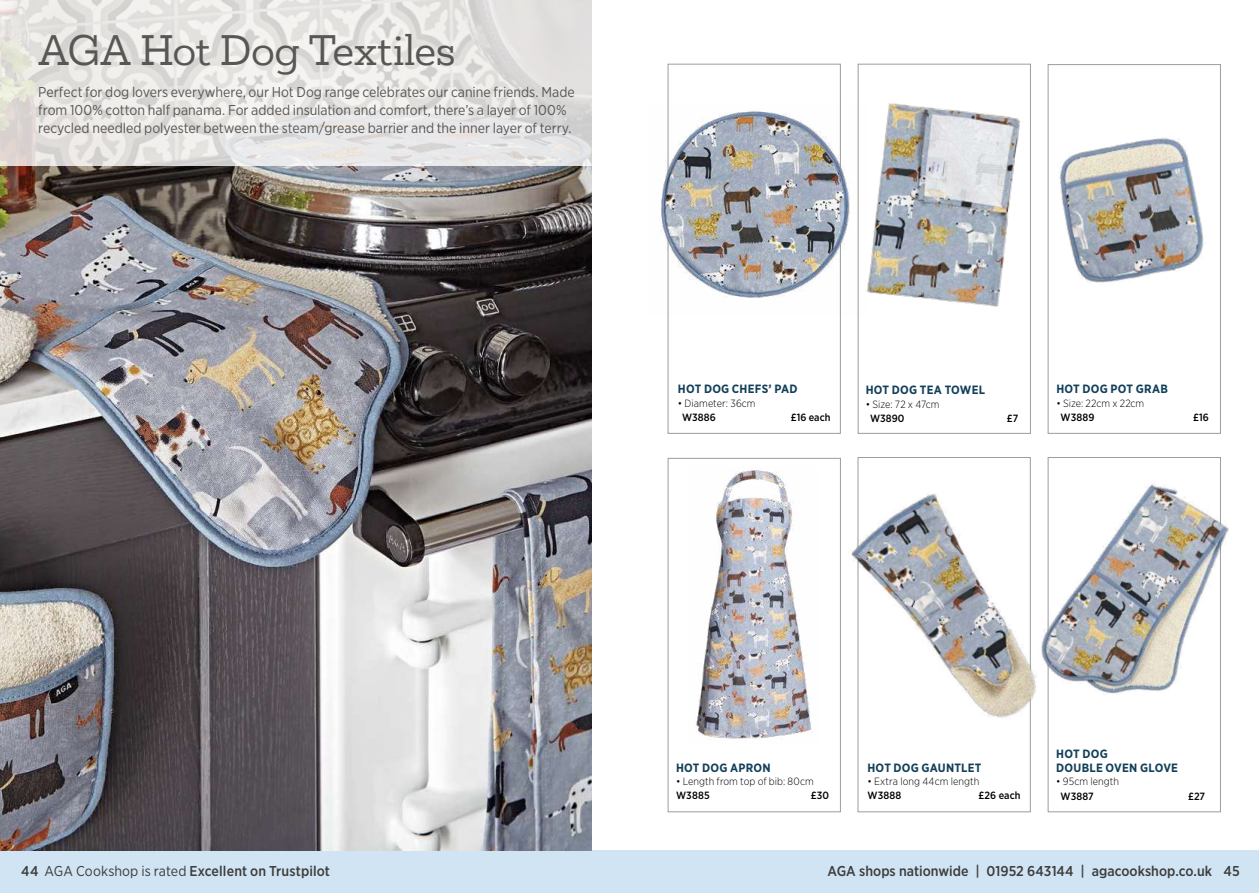
<style>
.page{position:relative;width:1259px;height:893px;background:#fff}
.page>*{position:absolute;margin:0;border:0;box-sizing:border-box;transform-origin:0 0}
.t1{font:39px "Mokoko";letter-spacing:-.015em;color:#575756}
.t2{font:14.25px/18px "Gotham Narrow";color:#575756}
.t3{font:500 14.25px "Gotham Narrow";color:#3c3c3b}
.t4{font:700 12px/13.5px "Gotham Narrow";letter-spacing:.02em;color:#123f59}
.t5{font:300 10.5px "Gotham Narrow";letter-spacing:.005em;color:#000}
.t6{font:500 10.5px "Gotham Narrow";letter-spacing:.005em;color:#000}
.s1{font-weight:400}
</style>
<div class="page">
<div style="left:0;top:850px;width:629px;height:43px;background:#d0e4f3"></div>
<div style="left:629px;top:850px;width:630px;height:43px;background:#d0e4f3"></div>
<img style="left:0;top:166px;width:591px;height:684px">
<svg style="left:0;top:0;width:592px;height:166px;background:#e5e3e1"></svg>
<div style="left:667px;top:64px;width:173px;height:370px;border:1px solid #9d9d9c"></div>
<div style="left:668px;top:458px;width:173px;height:354px;border:1px solid #9d9d9c"></div>
<img style="left:1087px;top:457px;width:142px;height:286px">
<img style="left:696px;top:470px;width:117px;height:269px">
<img style="left:857px;top:86px;width:174px;height:245px">
<img style="left:1059px;top:107px;width:162px;height:208px">
<img style="left:817px;top:457px;width:270px;height:300px">
<div style="left:1047px;top:64px;width:173px;height:370px;border:1px solid #9d9d9c"></div>
<img style="left:661px;top:102px;width:204px;height:213px">
<h1 class="t1" style="left:38px;top:24px;width:419px">AGA Hot Dog Textiles</h1>
<p class="t2" style="left:38px;top:83px;width:538px">Perfect for dog lovers everywhere, our Hot Dog range celebrates our canine friends. Made from 100% cotton half panama. For added insulation and comfort, there’s a layer of 100% recycled needled polyester between the steam/grease barrier and the inner layer of terry.</p>
<p class="t4" style="left:678px;top:382px;width:121px">HOT DOG CHEFS’ PAD</p>
<p class="t5" style="left:678px;top:396px;width:79px">• Diameter: 36cm</p>
<p class="t6" style="left:682px;top:411px;width:35px">W3886</p>
<p class="t6" style="left:790px;top:411px;width:41px">£16 each</p>
<p class="t4" style="left:865px;top:383px;width:121px">HOT DOG TEA TOWEL</p>
<p class="t5" style="left:865px;top:398px;width:75px">• Size: 72 x 47cm</p>
<p class="t6" style="left:870px;top:412px;width:36px">W3890</p>
<p class="t6" style="left:1007px;top:412px;width:13px">£7</p>
<p class="t4" style="left:1056px;top:382px;width:113px">HOT DOG POT GRAB</p>
<p class="t5" style="left:1056px;top:396px;width:89px">• Size: 22cm x 22cm</p>
<p class="t6" style="left:1060px;top:411px;width:35px">W3889</p>
<p class="t6" style="left:1193px;top:411px;width:17px">£16</p>
<p class="t4" style="left:676px;top:760px;width:96px">HOT DOG APRON</p>
<p class="t5" style="left:676px;top:775px;width:139px">• Length from top of bib: 80cm</p>
<p class="t6" style="left:676px;top:789px;width:35px">W3885</p>
<p class="t6" style="left:811px;top:789px;width:20px">£30</p>
<p class="t4" style="left:867px;top:760px;width:115px">HOT DOG GAUNTLET</p>
<p class="t5" style="left:867px;top:775px;width:113px">• Extra long 44cm length</p>
<p class="t6" style="left:867px;top:789px;width:35px">W3888</p>
<p class="t6" style="left:978px;top:789px;width:44px">£26 each</p>
<p class="t4" style="left:1056px;top:747px;width:123px">HOT DOG<br>DOUBLE OVEN GLOVE</p>
<p class="t5" style="left:1056px;top:775px;width:64px">• 95cm length</p>
<p class="t6" style="left:1060px;top:789px;width:35px">W3887</p>
<p class="t6" style="left:1188px;top:789px;width:19px">£27</p>
<p class="t3" style="left:827px;top:862px;width:386px">AGA shops nationwide | 01952 643144 | agacookshop.co.uk</p>
<p class="t3" style="left:21px;top:862px;width:310px">44 <span class="s1">AGA Cookshop is rated</span> Excellent on Trustpilot</p>
<p class="t3" style="left:1223px;top:862px;width:18px">45</p>
</div>
